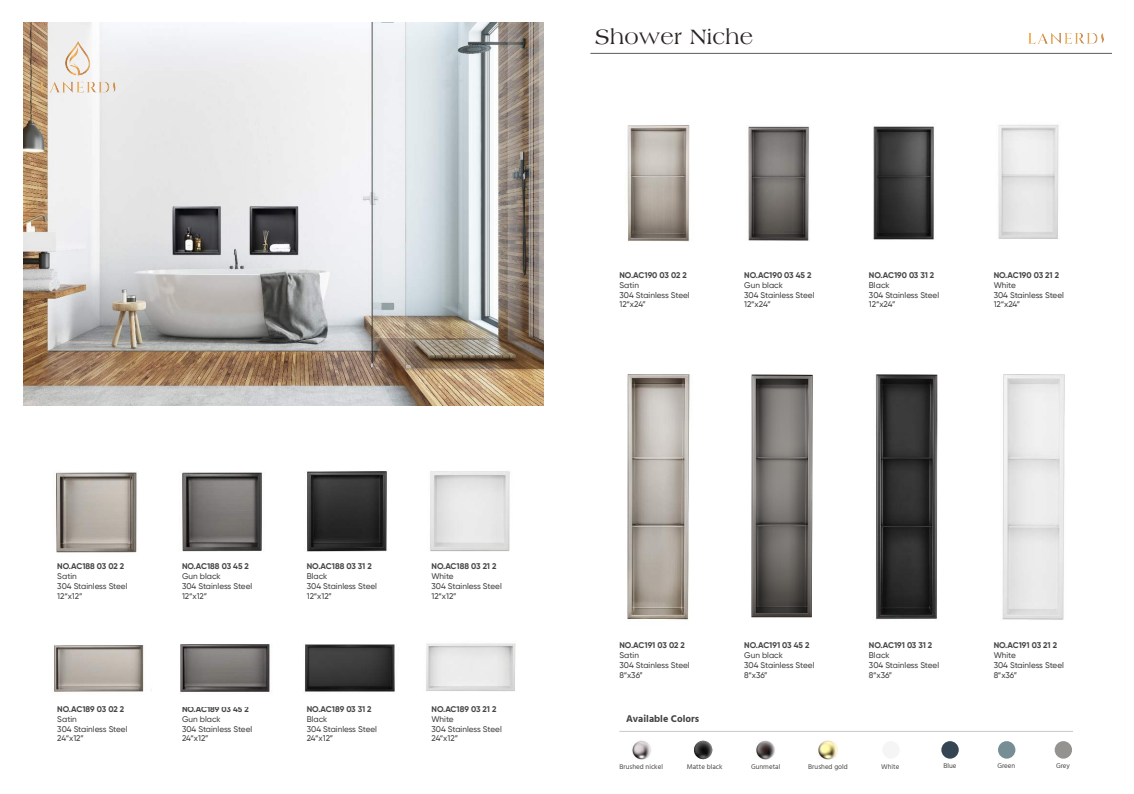
<style>
.page{position:relative;width:1134px;height:794px;background:#fff}
.page>*{position:absolute;margin:0;border:0;box-sizing:border-box;transform-origin:0 0}
.t1{font:10.7px "Americana BTWXX Roman";letter-spacing:.04em;color:#292521}
.t2{font:700 10px "Hind Vadodara";color:#454446}
.t3{font:500 8.2px/9.9px "Gilroy";color:#454446}
.t4{font:700 8.2px "Gilroy";color:#454446}
.t5{font:7px "Hind Vadodara";color:#454446}
</style>
<div class="page">
<hr style="left:590px;top:53px;width:522px;height:1px;background:#5b5b5e">
<img style="left:56px;top:471px;width:82px;height:82px">
<img style="left:627px;top:125px;width:63px;height:117px">
<img style="left:627px;top:374px;width:63px;height:246px">
<img style="left:751px;top:374px;width:187px;height:246px">
<img style="left:1002px;top:374px;width:63px;height:246px">
<img style="left:748px;top:126px;width:61px;height:115px">
<img style="left:873px;top:126px;width:61px;height:114px">
<img style="left:998px;top:124px;width:61px;height:115px">
<img style="left:54px;top:645px;width:98px;height:48px">
<img style="left:304px;top:644px;width:91px;height:48px">
<img style="left:426px;top:643px;width:90px;height:48px">
<img style="left:180px;top:644px;width:90px;height:48px">
<img style="left:182px;top:472px;width:80px;height:80px">
<img style="left:307px;top:471px;width:80px;height:81px">
<img style="left:430px;top:471px;width:80px;height:81px">
<svg style="left:1028px;top:33px;width:76px;height:11px"></svg>
<img style="left:23px;top:23px;width:521px;height:382px">
<svg style="left:40px;top:81px;width:76px;height:12px"></svg>
<img style="left:65px;top:41px;width:25px;height:35px">
<img style="left:756px;top:740px;width:19px;height:19px">
<img style="left:818px;top:740px;width:20px;height:19px">
<img style="left:632px;top:740px;width:19px;height:19px">
<img style="left:694px;top:740px;width:19px;height:19px">
<hr style="left:619px;top:731px;width:454px;height:1px;background:#c7c8ca">
<div style="left:882px;top:741px;width:18px;height:17px;background:#f5f5f5;border-radius:50%"></div>
<div style="left:941px;top:741px;width:18px;height:17px;background:#344654;border-radius:50%"></div>
<div style="left:998px;top:741px;width:17px;height:17px;background:#768e94;border-radius:50%"></div>
<div style="left:1055px;top:741px;width:17px;height:17px;background:#94938f;border-radius:50%"></div>
<h1 class="t1" style="left:595px;top:34px;width:160px">Shower Niche</h1>
<p class="t4" style="left:619px;top:270px;width:69px">NO.AC190 03 02 2</p>
<p class="t3" style="left:619px;top:280px;width:72px">Satin<br>304 Stainless Steel<br>12“x24”</p>
<p class="t4" style="left:744px;top:270px;width:69px">NO.AC190 03 45 2</p>
<p class="t3" style="left:744px;top:280px;width:72px">Gun black<br>304 Stainless Steel<br>12“x24”</p>
<p class="t4" style="left:869px;top:270px;width:67px">NO.AC190 03 31 2</p>
<p class="t3" style="left:869px;top:280px;width:72px">Black<br>304 Stainless Steel<br>12“x24”</p>
<p class="t4" style="left:994px;top:270px;width:67px">NO.AC190 03 21 2</p>
<p class="t3" style="left:994px;top:280px;width:72px">White<br>304 Stainless Steel<br>12“x24”</p>
<p class="t4" style="left:57px;top:562px;width:69px">NO.AC188 03 02 2</p>
<p class="t3" style="left:57px;top:571px;width:72px">Satin<br>304 Stainless Steel<br>12“x12”</p>
<p class="t4" style="left:57px;top:704px;width:68px">NO.AC189 03 02 2</p>
<p class="t3" style="left:57px;top:714px;width:72px">Satin<br>304 Stainless Steel<br>24“x12”</p>
<p class="t4" style="left:182px;top:562px;width:68px">NO.AC188 03 45 2</p>
<p class="t3" style="left:182px;top:571px;width:72px">Gun black<br>304 Stainless Steel<br>12“x12”</p>
<p class="t4" style="left:182px;top:704px;width:68px">NO.AC189 03 45 2</p>
<p class="t3" style="left:182px;top:714px;width:72px">Gun black<br>304 Stainless Steel<br>24“x12”</p>
<p class="t4" style="left:307px;top:562px;width:67px">NO.AC188 03 31 2</p>
<p class="t3" style="left:307px;top:571px;width:72px">Black<br>304 Stainless Steel<br>12“x12”</p>
<p class="t4" style="left:307px;top:704px;width:66px">NO.AC189 03 31 2</p>
<p class="t3" style="left:307px;top:714px;width:72px">Black<br>304 Stainless Steel<br>24“x12”</p>
<p class="t4" style="left:431px;top:562px;width:67px">NO.AC188 03 21 2</p>
<p class="t3" style="left:431px;top:571px;width:72px">White<br>304 Stainless Steel<br>12“x12”</p>
<p class="t4" style="left:431px;top:704px;width:66px">NO.AC189 03 21 2</p>
<p class="t3" style="left:431px;top:714px;width:72px">White<br>304 Stainless Steel<br>24“x12”</p>
<p class="t4" style="left:619px;top:641px;width:67px">NO.AC191 03 02 2</p>
<p class="t3" style="left:619px;top:650px;width:72px">Satin<br>304 Stainless Steel<br>8“x36”</p>
<p class="t2" style="left:626px;top:712px;width:75px">Available Colors</p>
<p class="t4" style="left:744px;top:641px;width:67px">NO.AC191 03 45 2</p>
<p class="t3" style="left:744px;top:650px;width:72px">Gun black<br>304 Stainless Steel<br>8“x36”</p>
<p class="t4" style="left:869px;top:641px;width:65px">NO.AC191 03 31 2</p>
<p class="t3" style="left:869px;top:650px;width:72px">Black<br>304 Stainless Steel<br>8“x36”</p>
<p class="t4" style="left:994px;top:641px;width:65px">NO.AC191 03 21 2</p>
<p class="t3" style="left:994px;top:650px;width:72px">White<br>304 Stainless Steel<br>8“x36”</p>
<p class="t5" style="left:619px;top:764px;width:45px">Brushed nickel</p>
<p class="t5" style="left:687px;top:764px;width:37px">Matte black</p>
<p class="t5" style="left:751px;top:764px;width:31px">Gunmetal</p>
<p class="t5" style="left:808px;top:764px;width:41px">Brushed gold</p>
<p class="t5" style="left:881px;top:764px;width:20px">White</p>
<p class="t5" style="left:943px;top:762px;width:15px">Blue</p>
<p class="t5" style="left:997px;top:762px;width:20px">Green</p>
<p class="t5" style="left:1056px;top:762px;width:16px">Grey</p>
</div>
